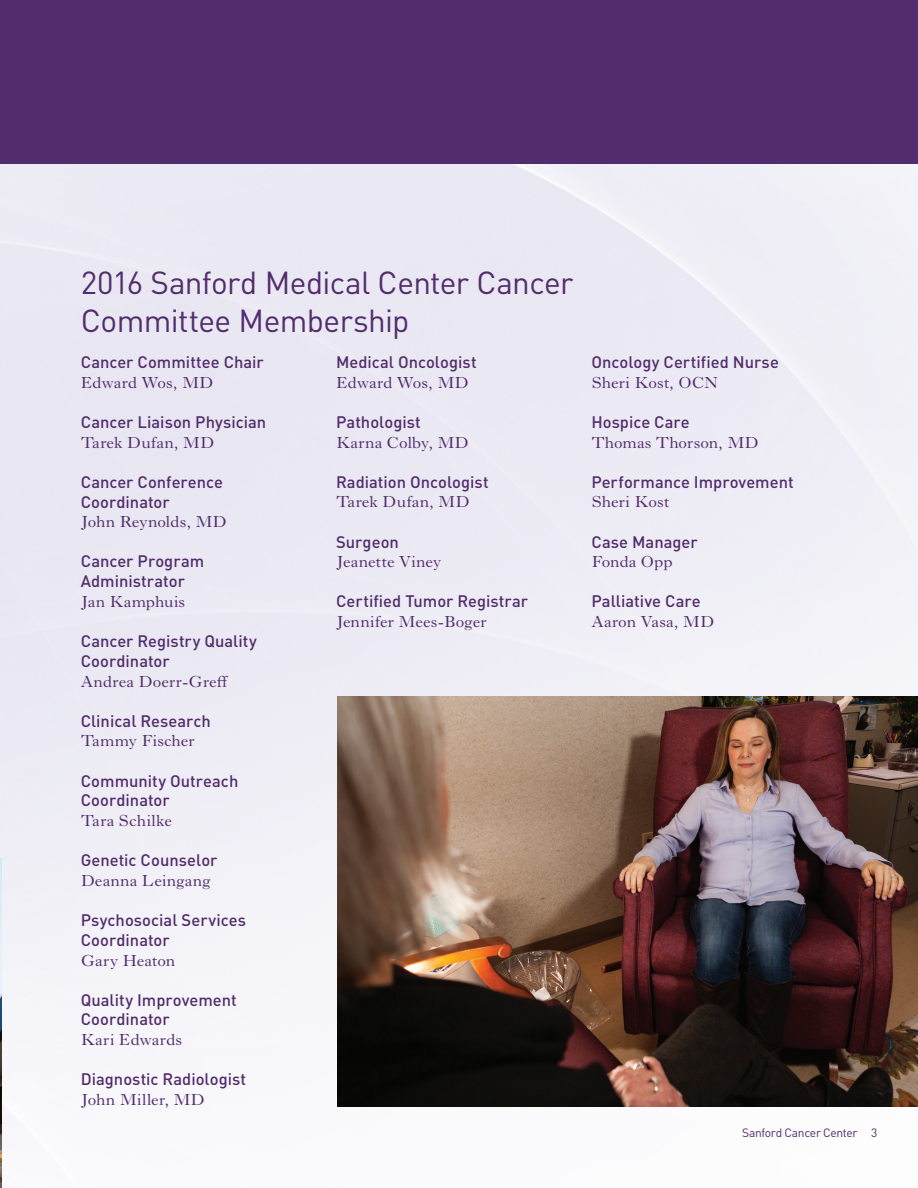
<style>
.page{position:relative;width:918px;height:1188px;background:#fff}
.page>*{position:absolute;margin:0;border:0;box-sizing:border-box;transform-origin:0 0}
.t1{font:31.5px/37.8px "DINOT";letter-spacing:-.02em;color:#522c6c}
.t2{font:500 16.5px/19.8px "DINOT";color:#522c6c}
.t3{font:16.5px "Imprint MT Pro";color:#522c6c}
.t4{font:12px "DINOT";letter-spacing:-.025em;color:#522c6c}
</style>
<div class="page">
<img style="left:0;top:164px;width:918px;height:1024px">
<div style="left:0;top:0;width:918px;height:164px;background:#522c6c"></div>
<img style="left:338px;top:696px;width:580px;height:411px">
<img style="left:0;top:859px;width:1px;height:329px">
<h1 class="t1" style="left:81px;top:263px;width:494px">2016 Sanford Medical Center Cancer<br>Committee Membership</h1>
<p class="t2" style="left:81px;top:352px;width:185px">Cancer Committee Chair</p>
<p class="t3" style="left:81px;top:373px;width:134px">Edward Wos, MD</p>
<p class="t2" style="left:81px;top:412px;width:187px">Cancer Liaison Physician</p>
<p class="t3" style="left:81px;top:433px;width:135px">Tarek Dufan, MD</p>
<p class="t2" style="left:81px;top:472px;width:144px">Cancer Conference<br>Coordinator</p>
<p class="t3" style="left:81px;top:513px;width:148px">John Reynolds, MD</p>
<p class="t2" style="left:81px;top:551px;width:125px">Cancer Program<br>Administrator</p>
<p class="t3" style="left:81px;top:592px;width:106px">Jan Kamphuis</p>
<p class="t2" style="left:81px;top:631px;width:178px">Cancer Registry Quality<br>Coordinator</p>
<p class="t3" style="left:81px;top:672px;width:149px">Andrea Doerr-Greff</p>
<p class="t2" style="left:81px;top:710px;width:132px">Clinical Research</p>
<p class="t3" style="left:81px;top:732px;width:116px">Tammy Fischer</p>
<p class="t2" style="left:81px;top:770px;width:159px">Community Outreach<br>Coordinator</p>
<p class="t3" style="left:81px;top:811px;width:93px">Tara Schilke</p>
<p class="t2" style="left:81px;top:850px;width:138px">Genetic Counselor</p>
<p class="t3" style="left:81px;top:871px;width:132px">Deanna Leingang</p>
<p class="t2" style="left:81px;top:910px;width:167px">Psychosocial Services<br>Coordinator</p>
<p class="t3" style="left:81px;top:951px;width:96px">Gary Heaton</p>
<p class="t2" style="left:81px;top:989px;width:158px">Quality Improvement<br>Coordinator</p>
<p class="t3" style="left:81px;top:1031px;width:103px">Kari Edwards</p>
<p class="t2" style="left:81px;top:1069px;width:167px">Diagnostic Radiologist</p>
<p class="t3" style="left:81px;top:1090px;width:126px">John Miller, MD</p>
<p class="t2" style="left:336px;top:352px;width:142px">Medical Oncologist</p>
<p class="t3" style="left:336px;top:373px;width:134px">Edward Wos, MD</p>
<p class="t2" style="left:336px;top:412px;width:86px">Pathologist</p>
<p class="t3" style="left:336px;top:433px;width:134px">Karna Colby, MD</p>
<p class="t2" style="left:336px;top:471px;width:154px">Radiation Oncologist</p>
<p class="t3" style="left:336px;top:493px;width:135px">Tarek Dufan, MD</p>
<p class="t2" style="left:336px;top:531px;width:64px">Surgeon</p>
<p class="t3" style="left:336px;top:553px;width:107px">Jeanette Viney</p>
<p class="t2" style="left:336px;top:591px;width:194px">Certified Tumor Registrar</p>
<p class="t3" style="left:336px;top:612px;width:152px">Jennifer Mees-Boger</p>
<p class="t2" style="left:591px;top:352px;width:189px">Oncology Certified Nurse</p>
<p class="t3" style="left:591px;top:373px;width:128px">Sheri Kost, OCN</p>
<p class="t2" style="left:591px;top:412px;width:100px">Hospice Care</p>
<p class="t3" style="left:591px;top:433px;width:169px">Thomas Thorson, MD</p>
<p class="t2" style="left:591px;top:471px;width:204px">Performance Improvement</p>
<p class="t3" style="left:591px;top:493px;width:79px">Sheri Kost</p>
<p class="t2" style="left:591px;top:531px;width:108px">Case Manager</p>
<p class="t3" style="left:591px;top:553px;width:83px">Fonda Opp</p>
<p class="t2" style="left:591px;top:591px;width:111px">Palliative Care</p>
<p class="t3" style="left:591px;top:612px;width:124px">Aaron Vasa, MD</p>
<p class="t4" style="left:742px;top:1125px;width:137px">Sanford Cancer Center 3</p>
</div>
